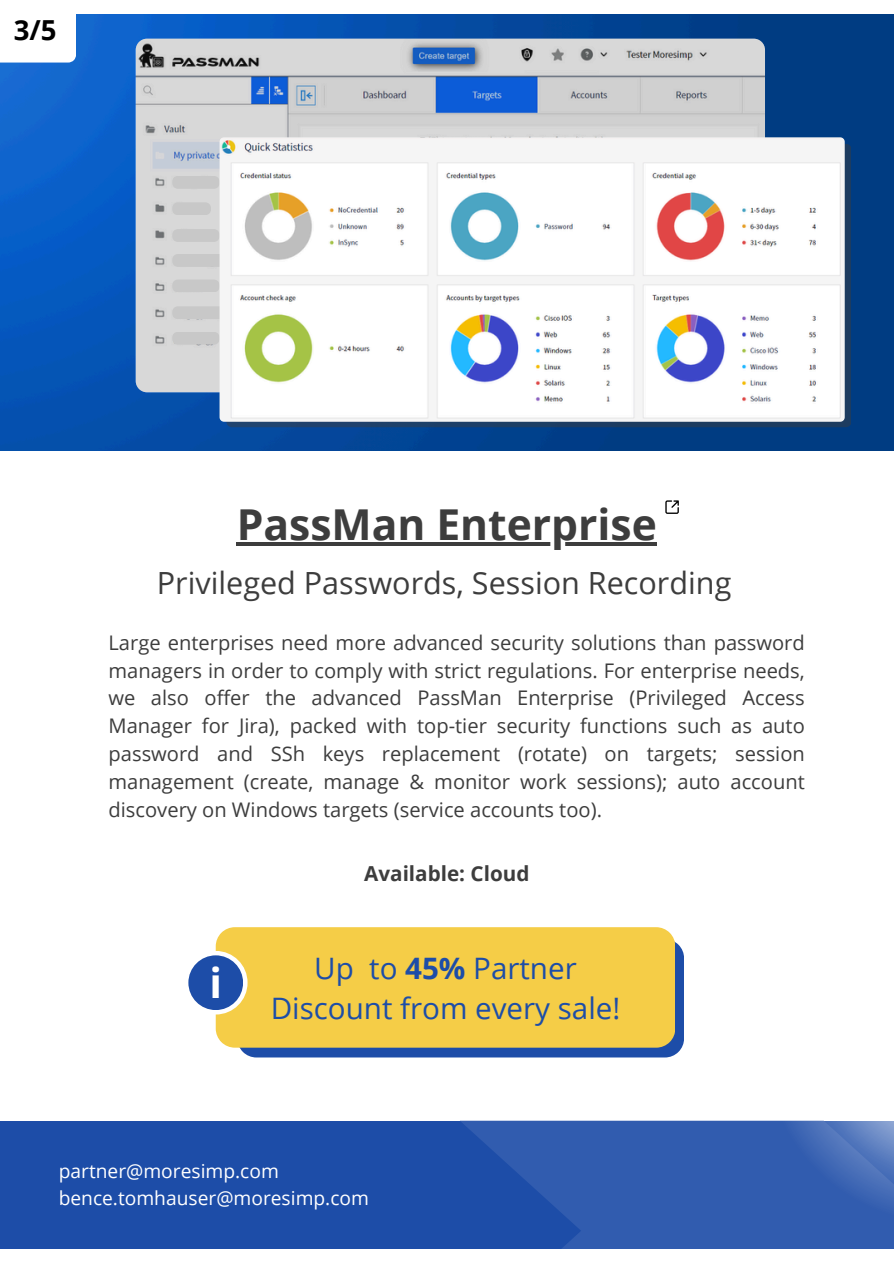
<style>
.page{position:relative;width:894px;height:1264px;background:#fff}
.page>*{position:absolute;margin:0;border:0;box-sizing:border-box;transform-origin:0 0}
.t1{font:700 42.6px "Open Sans";color:#3d3d3d}
.t2{font:700 41.25px "Open Sans";color:#fff}
.t3{font:30.6px "Open Sans";color:#3d3d3d}
.t4{font:29.55px/40.7px "Open Sans";color:#1d4da8;text-align:center}
.t5{font:700 27.6px "Open Sans";color:#000}
.t6{font:700 20.7px "Open Sans";color:#3d3d3d}
.t7{font:20.1px/27.8px "Open Sans";color:#3d3d3d;text-align:justify}
.t8{font:19.2px "Open Sans";color:#fff}
.s1{font-weight:700}
</style>
<div class="page">
<img style="left:0;top:14px;width:893px;height:436px">
<svg style="left:136px;top:39px;width:628px;height:353px;background:#c1c6cf"></svg>
<svg style="left:237px;top:942px;width:446px;height:115px;background:#2f58a5"></svg>
<div style="left:216px;top:927px;width:459px;height:120px;background:#f5cd47"></div>
<div style="left:184px;top:950px;width:63px;height:64px;background:#fff;border-radius:50%"></div>
<div style="left:188px;top:955px;width:55px;height:55px;background:#1d4da8;border-radius:50%"></div>
<div style="left:0;top:0;width:76px;height:63px;background:#fff"></div>
<div style="left:0;top:1120px;width:893px;height:143px;background:#1d4da8"></div>
<div style="left:459px;top:1120px;width:434px;height:143px;background:linear-gradient(to right,#2654ab,#355fb1)"></div>
<svg style="left:764px;top:1120px;width:129px;height:102px;background:#4068b4"></svg>
<div style="left:0;top:1249px;width:893px;height:14px;background:#fff"></div>
<hr style="left:236px;top:542px;width:420px;height:3px;background:#3d3d3d">
<svg style="left:665px;top:500px;width:13px;height:14px"></svg>
<svg style="left:226px;top:144px;width:624px;height:283px;background:#26456a"></svg>
<img style="left:219px;top:137px;width:625px;height:285px;border-radius:4px">
<h1 class="t5" style="left:14px;top:10px;width:44px">3/5</h1>
<p class="t1" style="left:236px;top:494px;width:421px">PassMan Enterprise</p>
<p class="t3" style="left:157px;top:561px;width:576px">Privileged Passwords, Session Recording</p>
<p class="t7" style="left:108px;top:628px;width:697px">Large enterprises need more advanced security solutions than password managers in order to comply with strict regulations. For enterprise needs, we also offer the advanced PassMan Enterprise (Privileged Access Manager for Jira), packed with top-tier security functions such as auto password and SSh keys replacement (rotate) on targets; session management (create, manage &amp; monitor work sessions); auto account discovery on Windows targets (service accounts too).</p>
<h2 class="t2" style="left:209px;top:953px;width:14px">i</h2>
<p class="t6" style="left:364px;top:858px;width:167px">Available: Cloud</p>
<p class="t4" style="left:271px;top:946px;width:351px">Up to <span class="s1">45%</span> Partner<br>Discount from every sale!</p>
<p class="t8" style="left:59px;top:1157px;width:221px">partner@moresimp.com</p>
<h3 class="t8" style="left:59px;top:1183px;width:312px">bence.tomhauser@moresimp.com</h3>
</div>
